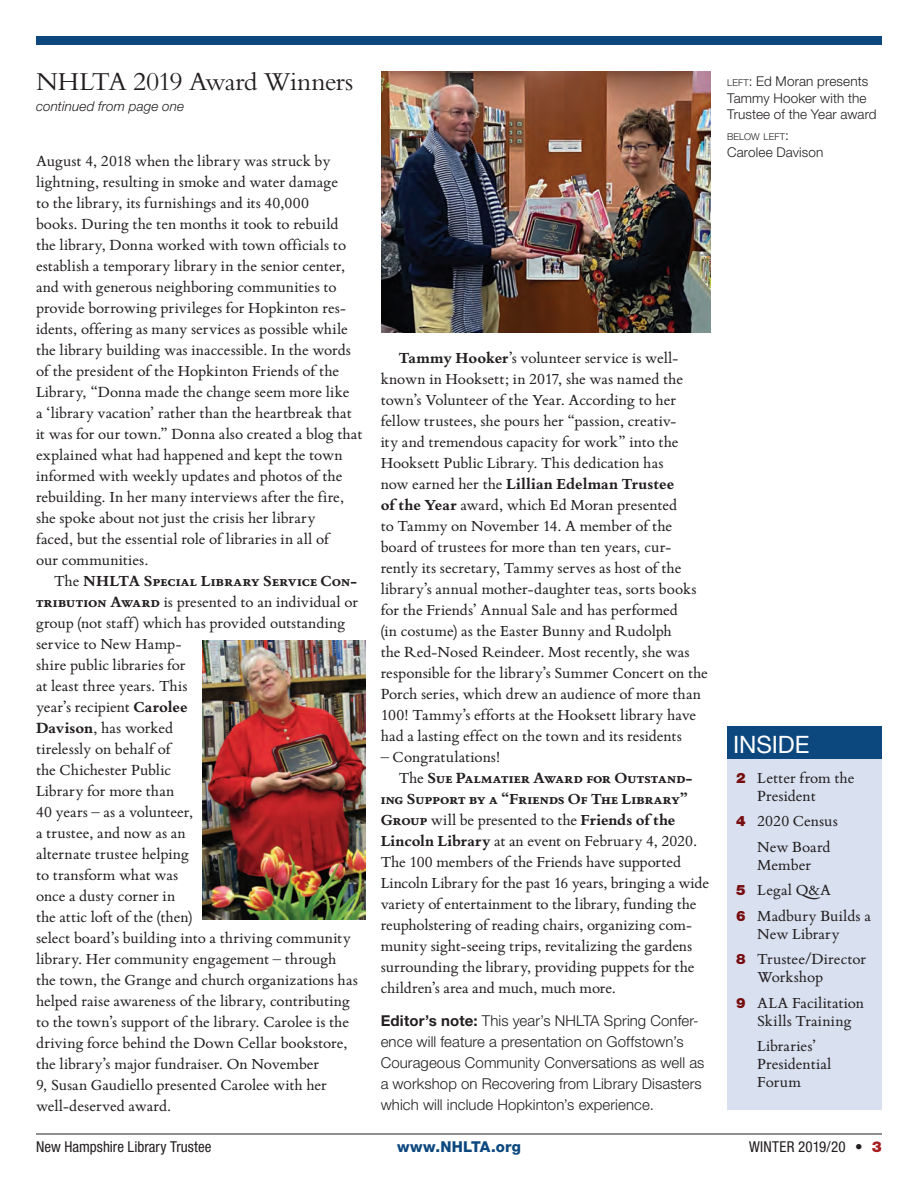
<style>
.page{position:relative;width:918px;height:1188px;background:#fff}
.page>*{position:absolute;margin:0;border:0;box-sizing:border-box;transform-origin:0 0}
.t1{font:27px "Bembo Std";letter-spacing:-.02em;color:#231f20}
.t2{font:24px "Helvetica Neue LT Std";letter-spacing:-.005em;color:#fff}
.t3{font:16.5px/21px "Bembo Book MT Std";color:#231f20}
.t4{font:700 16.5px "Bembo Book MT Std";letter-spacing:.005em;color:#231f20}
.t5{font:300 15px/21px "Helvetica Neue LT Std";letter-spacing:.005em;color:#231f20}
.t6{font:condensed 15px "Helvetica Neue LT Std";letter-spacing:.005em;color:#231f20}
.t7{font:800 15px "Helvetica Neue LT Std";letter-spacing:.02em;color:#0c487e}
.t8{font:300 13.5px/16.5px "Helvetica Neue LT Std";letter-spacing:.01em;color:#231f20}
.t9{font:italic 300 13.5px "Helvetica Neue LT Std";letter-spacing:.01em;color:#231f20}
.t10{font:300 9.45px "Helvetica Neue LT Std";color:#231f20}
.s1{font-weight:700}
.s2{font-size:9.45px}
.s3{font-size:13.5px}
.s4{font-weight:400}
.s5{font-family:"Helvetica Neue LT Std";font-weight:900;font-size:14.25px;color:#760c0e}
.s6{font-weight:800;font-stretch:normal}
.s7{font-weight:900;font-stretch:normal;color:#a62023}
</style>
<div class="page">
<div style="left:36px;top:36px;width:846px;height:9px;background:#0c487e"></div>
<hr style="left:36px;top:1134px;width:846px;height:1px;background:#231f20">
<img style="left:202px;top:640px;width:163px;height:279px">
<img style="left:382px;top:72px;width:329px;height:261px">
<div style="left:727px;top:727px;width:155px;height:32px;background:#0c487e"></div>
<div style="left:727px;top:759px;width:155px;height:350px;background:#d9e0f0"></div>
<h1 class="t1" style="left:36px;top:66px;width:319px">NHLTA 2019 Award Winners</h1>
<p class="t9" style="left:36px;top:98px;width:150px">continued from page one</p>
<p class="t3" style="left:36px;top:150px;width:328px">August 4, 2018 when the library was struck by lightning, resulting in smoke and water damage<br>to the library, its furnishings and its 40,000<br>books. During the ten months it took to rebuild the library, Donna worked with town officials to establish a temporary library in the senior center, and with generous neighboring communities to provide borrowing privileges for Hopkinton res&shy;idents, offering as many services as possible while the library building was inaccessible. In the words of the president of the Hopkinton Friends of the Library, “Donna made the change seem more like<br>a ‘library vacation’ rather than the heartbreak that it was for our town.” Donna also created a blog that explained what had happened and kept the town informed with weekly updates and photos of the rebuilding. In her many interviews after the fire, she spoke about not just the crisis her library<br>faced, but the essential role of libraries in all of<br>our communities.</p>
<p class="t3" style="left:36px;top:570px;width:324px;text-indent:18px">The <span class="s1">NHLTA Special Library Service Con&shy;tribution Award</span> is presented to an individual or group (not staff) which has provided outstanding service to New Hamp-<br>shire public libraries for<br>at least three years. This<br>year’s recipient <span class="s1">Carolee<br>Davison</span>, has worked<br>tirelessly on behalf of<br>the Chichester Public<br>Library for more than<br>40 years – as a volunteer,<br>a trustee, and now as an<br>alternate trustee helping<br>to transform what was<br>once a dusty corner in<br>the attic loft of the (then)<br>select board’s building into a thriving community library. Her community engagement – through the town, the Grange and church organizations has helped raise awareness of the library, contributing to the town’s support of the library. Carolee is the driving force behind the Down Cellar bookstore, the library’s major fundraiser. On November<br>9, Susan Gaudiello presented Carolee with her well-deserved award.</p>
<p class="t8" style="left:727px;top:73px;width:151px"><span class="s2">LEFT</span>: Ed Moran presents<br>Tammy Hooker with the<br>Trustee of the Year award</p>
<p class="t10" style="left:727px;top:131px;width:63px">BELOW LEFT<span class="s3">:</span></p>
<p class="t8" style="left:727px;top:143px;width:98px">Carolee Davison</p>
<p class="t3" style="left:381px;top:347px;width:329px;text-indent:18px"><span class="s1">Tammy Hooker</span>’s volunteer service is well&shy;known in Hooksett; in 2017, she was named the town’s Volunteer of the Year. According to her fellow trustees, she pours her “passion, creativ-<br>ity and tremendous capacity for work” into the Hooksett Public Library. This dedication has<br>now earned her the <span class="s1">Lillian Edelman Trustee<br>of the Year</span> award, which Ed Moran presented<br>to Tammy on November 14. A member of the board of trustees for more than ten years, cur&shy;rently its secretary, Tammy serves as host of the library’s annual mother-daughter teas, sorts books for the Friends’ Annual Sale and has performed<br>(in costume) as the Easter Bunny and Rudolph<br>the Red-Nosed Reindeer. Most recently, she was responsible for the library’s Summer Concert on the Porch series, which drew an audience of more than 100! Tammy’s efforts at the Hooksett library have had a lasting effect on the town and its residents</p>
<p class="t3" style="left:381px;top:746px;width:121px">– Congratulations!</p>
<p class="t4" style="left:399px;top:767px;width:295px"><span class="s4">The</span> Sue Palmatier Award for Outstand-</p>
<p class="t4" style="left:381px;top:788px;width:309px">ing Support by a “Friends Of The Library”</p>
<p class="t3" style="left:381px;top:809px;width:296px"><span class="s1">Group</span> will be presented to the <span class="s1">Friends of the</span></p>
<p class="t3" style="left:381px;top:830px;width:318px"><span class="s1">Lincoln Library</span> at an event on February 4, 2020.</p>
<p class="t3" style="left:381px;top:851px;width:302px">The 100 members of the Friends have supported</p>
<p class="t3" style="left:381px;top:872px;width:330px">Lincoln Library for the past 16 years, bringing a wide</p>
<p class="t3" style="left:381px;top:893px;width:317px">variety of entertainment to the library, funding the</p>
<p class="t3" style="left:381px;top:914px;width:313px">reupholstering of reading chairs, organizing com-</p>
<p class="t3" style="left:381px;top:935px;width:313px">munity sight-seeing trips, revitalizing the gardens</p>
<p class="t3" style="left:381px;top:956px;width:315px">surrounding the library, providing puppets for the</p>
<p class="t3" style="left:381px;top:977px;width:237px">children’s area and much, much more.</p>
<p class="t5" style="left:381px;top:1010px;width:325px"><span class="s1">Editor’s note:</span> This year’s NHLTA Spring Confer&shy;ence will feature a presentation on Goffstown’s Courageous Community Conversations as well as a workshop on Recovering from Library Disasters which will include Hopkinton’s experience.</p>
<h2 class="t2" style="left:733px;top:730px;width:78px">INSIDE</h2>
<p class="t3" style="left:757px;top:768px;width:99px;line-height:18px;text-indent:-21px"><span class="s5">2</span> Letter from the<br>President</p>
<p class="t3" style="left:757px;top:808px;width:82px;line-height:25.5px;text-indent:-21px"><span class="s5">4</span> 2020 Census<br>New Board</p>
<p class="t3" style="left:736px;top:851px;width:136px;line-height:25.5px;text-indent:21px">Member<br><span class="s5">5</span> Legal Q&amp;A<br><span class="s5">6</span> Madbury Builds a</p>
<p class="t3" style="left:736px;top:920px;width:132px;line-height:25.5px;text-align:center">New Library<br><span class="s5">8</span> Trustee/Director</p>
<p class="t3" style="left:736px;top:964px;width:129px;line-height:25.5px;text-indent:21px">Workshop<br><span class="s5">9</span> ALA Facilitation</p>
<p class="t3" style="left:757px;top:1007px;width:96px;line-height:25.5px">Skills Training<br>Libraries’</p>
<p class="t3" style="left:757px;top:1054px;width:76px;line-height:18px">Presidential<br>Forum</p>
<p class="t6" style="left:36px;top:1138px;width:177px">New Hampshire Library Trustee</p>
<p class="t7" style="left:397px;top:1138px;width:125px">www.NHLTA.org</p>
<p class="t6" style="left:749px;top:1138px;width:134px">WINTER 2019/20 <span class="s6">•</span> <span class="s7">3</span></p>
</div>
